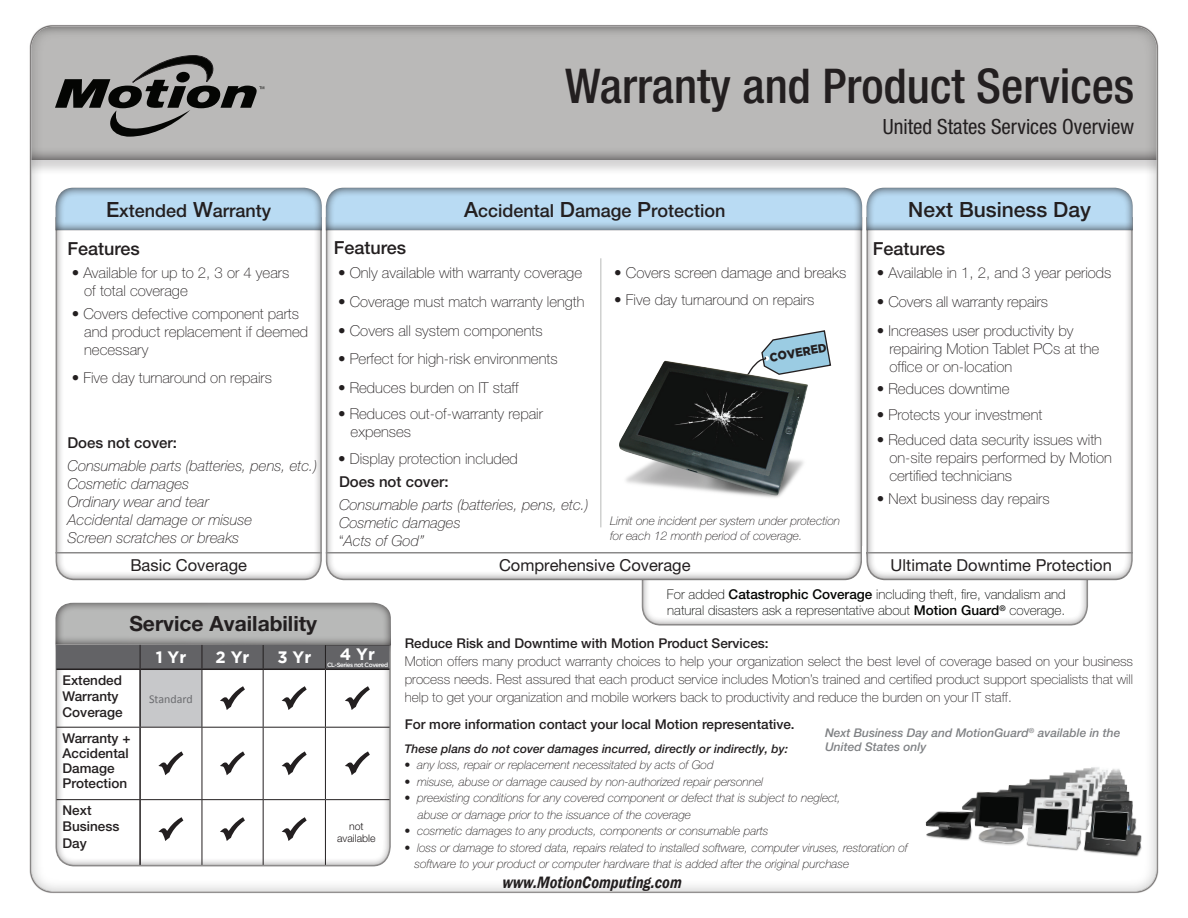
<style>
.page{position:relative;width:1188px;height:918px;background:#fff}
.page>*{position:absolute;margin:0;border:0;box-sizing:border-box;transform-origin:0 0}
.t1{font:500 condensed 48px "Helvetica Neue LT Pro";color:#231f20}
.t2{font:condensed 21px "Helvetica Neue LT Pro";color:#231f20}
.t3{font:700 21px "Helvetica Neue LT Pro";color:#231f20}
.t4{font:500 21px "Helvetica Neue LT Pro";color:#231f20}
.t5{font:500 18px "Helvetica Neue LT Pro";color:#231f20}
.t6{font:italic 600 16.95px "Franklin Gothic";color:#231f20;scale:.85 1}
.t7{font:16.5px "Helvetica Neue LT Pro";color:#231f20}
.t8{font:700 16.5px "Gotham";color:#fff}
.t9{font:100 15px/18px "Helvetica Neue LT Pro";color:#231f20}
.t10{font:italic 100 15px/18px "Helvetica Neue LT Pro";color:#231f20}
.t11{font:500 15px "Helvetica Neue LT Pro";color:#231f20}
.t12{font:100 13.5px/18px "Helvetica Neue LT Pro";color:#231f20;text-align:justify}
.t13{font:500 13.5px/16.2px "Helvetica Neue LT Pro";color:#231f20}
.t14{font:100 13.5px/16.2px "Helvetica Neue LT Pro";color:#040503}
.t15{font:italic 100 12px/16.5px "Helvetica Neue LT Pro";color:#231f20}
.t16{font:italic 500 12px "Helvetica Neue LT Pro";color:#231f20}
.t17{font:italic 500 12px/14.4px "Helvetica Neue LT Pro";color:#808285}
.t18{font:12px "Calibri";color:#6c6d70}
.t19{font:900 12px "Gotham";color:#231f20;scale:.93 1}
.t20{font:300 10.5px/12px "Helvetica Neue LT Pro";color:#231f20;text-align:center}
.t21{font:500 6.15px "Gotham";letter-spacing:-.07em;color:#fff}
.s1{font-size:21px}
.s2{font-weight:400}
.s3{font-style:normal}
.s4{font-weight:500}
</style>
<div class="page">
<img style="left:29px;top:25px;width:1130px;height:869px">
<svg style="left:216px;top:684px;width:31px;height:30px"></svg>
<svg style="left:278px;top:684px;width:31px;height:30px"></svg>
<svg style="left:341px;top:684px;width:31px;height:30px"></svg>
<svg style="left:155px;top:749px;width:30px;height:30px"></svg>
<svg style="left:216px;top:749px;width:31px;height:30px"></svg>
<svg style="left:278px;top:749px;width:31px;height:30px"></svg>
<svg style="left:341px;top:749px;width:31px;height:30px"></svg>
<svg style="left:155px;top:815px;width:30px;height:30px"></svg>
<svg style="left:216px;top:815px;width:31px;height:30px"></svg>
<svg style="left:278px;top:815px;width:31px;height:30px"></svg>
<h1 class="t1" style="left:565px;top:57px;width:571px">Warranty and Product Services</h1>
<h2 class="t2" style="left:883px;top:114px;width:253px">United States Services Overview</h2>
<p class="t5" style="left:106px;top:200px;width:167px"><span class="s1">E</span>xtended <span class="s1">W</span>arranty</p>
<p class="t5" style="left:464px;top:200px;width:263px"><span class="s1">A</span>ccidental <span class="s1">D</span>amage <span class="s1">P</span>rotection</p>
<h2 class="t4" style="left:908px;top:197px;width:184px">Next Business Day</h2>
<p class="t5" style="left:68px;top:238px;width:74px">Features</p>
<p class="t9" style="left:84px;top:264px;width:207px;text-indent:-13px">• Available for up to 2, 3 or 4 years of total coverage</p>
<p class="t9" style="left:84px;top:304px;width:226px;text-indent:-13px">• Covers defective component parts and product replacement if deemed necessary</p>
<p class="t9" style="left:72px;top:369px;width:202px">• Five day turnaround on repairs</p>
<p class="t5" style="left:334px;top:237px;width:74px">Features</p>
<p class="t5" style="left:873px;top:238px;width:74px">Features</p>
<p class="t9" style="left:877px;top:264px;width:236px">• Available in 1, 2, and 3 year periods</p>
<p class="t9" style="left:877px;top:293px;width:173px">• Covers all warranty repairs</p>
<p class="t9" style="left:889px;top:321px;width:212px;text-indent:-13px">• Increases user productivity by repairing Motion Tablet PCs at the office or on-location</p>
<p class="t9" style="left:877px;top:380px;width:134px">• Reduces downtime</p>
<p class="t9" style="left:877px;top:405px;width:167px">• Protects your investment</p>
<p class="t9" style="left:889px;top:431px;width:224px;text-indent:-13px">• Reduced data security issues with on-site repairs performed by Motion certified technicians</p>
<p class="t9" style="left:877px;top:490px;width:174px">• Next business day repairs</p>
<p class="t9" style="left:338px;top:264px;width:246px">• Only available with warranty coverage</p>
<p class="t9" style="left:338px;top:293px;width:248px">• Coverage must match warranty length</p>
<p class="t9" style="left:338px;top:321px;width:206px">• Covers all system components</p>
<p class="t9" style="left:338px;top:350px;width:221px">• Perfect for high-risk environments</p>
<p class="t9" style="left:338px;top:379px;width:182px">• Reduces burden on IT staff</p>
<p class="t9" style="left:351px;top:405px;width:194px;text-indent:-13px">• Reduces out-of-warranty repair expenses</p>
<p class="t9" style="left:338px;top:449px;width:181px"><span class="s2">•</span> Display protection included</p>
<p class="t9" style="left:614px;top:264px;width:234px">• Covers screen damage and breaks</p>
<p class="t9" style="left:614px;top:291px;width:202px">• Five day turnaround on repairs</p>
<p class="t19" style="left:769px;top:351px;width:63px;rotate:-10deg">COVERED</p>
<p class="t11" style="left:68px;top:434px;width:111px">Does not cover:</p>
<p class="t10" style="left:68px;top:456px;width:251px">Consumable parts (batteries, pens, etc.)<br>Cosmetic damages<br>Ordinary wear and tear<br>Accidental damage or misuse<br>Screen scratches or breaks</p>
<p class="t11" style="left:339px;top:473px;width:111px">Does not cover:</p>
<p class="t10" style="left:339px;top:495px;width:251px">Consumable parts (batteries, pens, etc.)<br>Cosmetic damages<br><span class="s3">“</span>Acts of God”</p>
<p class="t15" style="left:610px;top:514px;width:232px;line-height:14.4px">Limit one incident per system under protection for each 12 month period of coverage.</p>
<p class="t7" style="left:130px;top:555px;width:118px">Basic Coverage</p>
<p class="t7" style="left:499px;top:555px;width:193px">Comprehensive Coverage</p>
<p class="t7" style="left:891px;top:555px;width:223px">Ultimate Downtime Protection</p>
<h2 class="t3" style="left:129px;top:610px;width:189px">Service Availability</h2>
<p class="t13" style="left:63px;top:672px;width:62px">Extended<br>Warranty<br>Coverage</p>
<p class="t13" style="left:63px;top:730px;width:69px;line-height:15px">Warranty +<br>Accidental<br>Damage<br>Protection</p>
<p class="t13" style="left:63px;top:802px;width:58px">Next<br>Business<br>Day</p>
<p class="t8" style="left:156px;top:647px;width:32px">1 Yr</p>
<p class="t8" style="left:216px;top:647px;width:35px">2 Yr</p>
<p class="t8" style="left:277px;top:647px;width:35px">3 Yr</p>
<p class="t8" style="left:340px;top:644px;width:37px">4 Yr</p>
<p class="t21" style="left:327px;top:661px;width:63px">CL-Series not Covered</p>
<p class="t18" style="left:149px;top:691px;width:45px">Standard</p>
<p class="t20" style="left:337px;top:820px;width:40px">not available</p>
<p class="t14" style="left:667px;top:586px;width:400px">For added <span class="s4">Catastrophic Coverage</span> including theft, fire, vandalism and natural disasters ask a representative about <span class="s4">Motion Guard</span><sup>®</sup> coverage.</p>
<p class="t13" style="left:405px;top:635px;width:365px">Reduce Risk and Downtime with Motion Product Services:</p>
<p class="t12" style="left:405px;top:652px;width:730px">Motion offers many product warranty choices to help your organization select the best level of coverage based on your business process needs. Rest assured that each product service includes Motion’s trained and certified product support specialists that will help to get your organization and mobile workers back to productivity and reduce the burden on your IT staff.</p>
<p class="t13" style="left:405px;top:716px;width:391px">For more information contact your local Motion representative.</p>
<p class="t16" style="left:404px;top:741px;width:385px">These plans do not cover damages incurred, directly or indirectly, by:</p>
<p class="t15" style="left:404px;top:757px;width:311px">• any loss, repair or replacement necessitated by acts of God</p>
<p class="t15" style="left:404px;top:773px;width:360px">• misuse, abuse or damage caused by non-authorized repair personnel</p>
<p class="t15" style="left:418px;top:790px;width:425px;text-indent:-13px">• preexisting conditions for any covered component or defect that is subject to neglect, abuse or damage prior to the issuance of the coverage</p>
<p class="t15" style="left:404px;top:823px;width:365px">• cosmetic damages to any products, components or consumable parts</p>
<p class="t15" style="left:414px;top:839px;width:495px;text-indent:-10px">• loss or damage to stored data, repairs related to installed software, computer viruses, restoration of software to your product or computer hardware that is added after the original purchase</p>
<p class="t17" style="left:825px;top:725px;width:297px">Next Business Day and MotionGuard<sup>®</sup> available in the<br>United States only</p>
<p class="t6" style="left:502px;top:872px;width:215px">www.MotionComputing.com</p>
</div>
